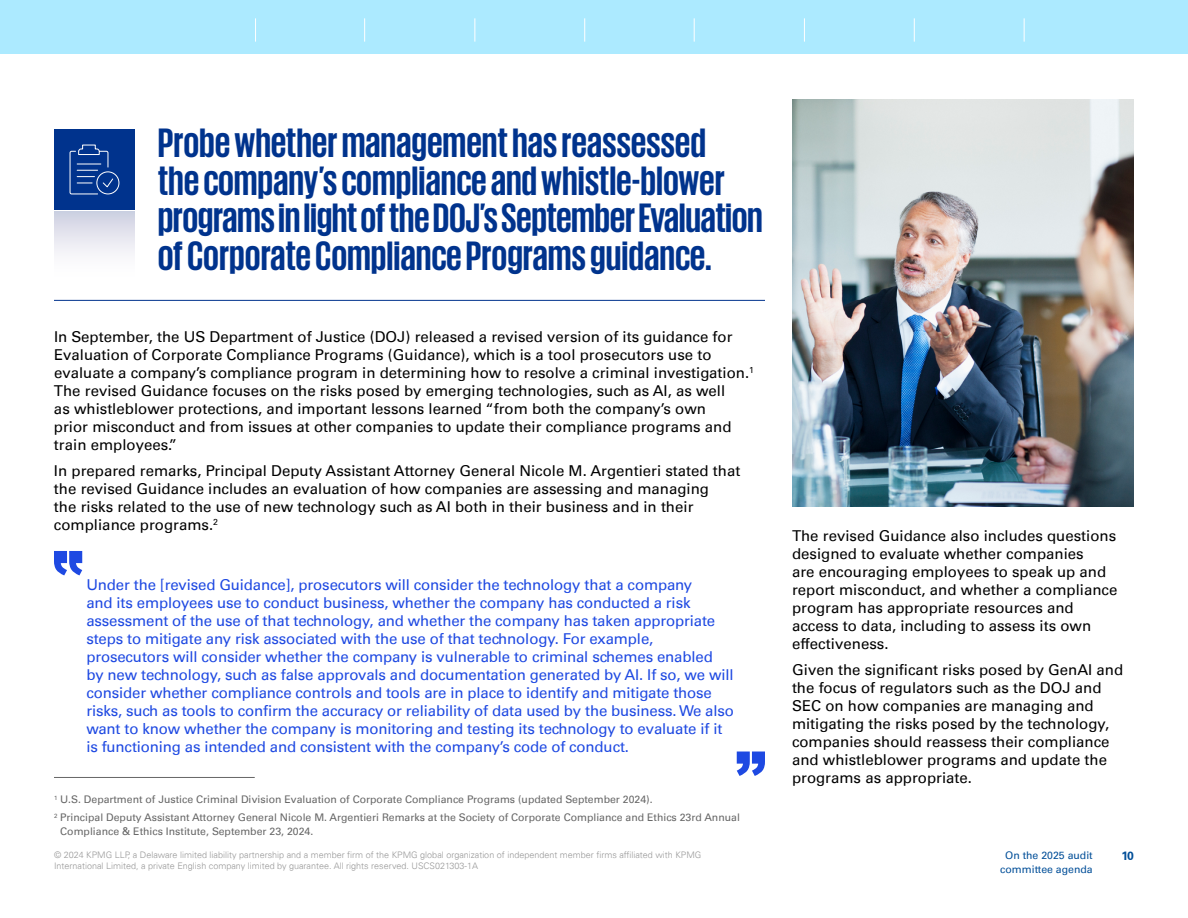
<style>
.page{position:relative;width:1188px;height:918px;background:#fff}
.page>*{position:absolute;margin:0;border:0;box-sizing:border-box;transform-origin:0 0}
.t1{font:700 42px/37.5px "KPMG";letter-spacing:-.005em;color:#00338d}
.t2{font:15px/18px "Univers 55 Roman";color:#000}
.t3{font:15px/18px "Univers 55 Roman";letter-spacing:-.01em;color:#1e49e2}
.t4{font:700 12px "Univers 65";color:#004e98}
.t5{font:10.5px/17.7px "Univers 55 Roman";color:#666}
.t6{font:10.5px "Univers 55 Roman";color:#004e98}
.t7{font:300 9px/10.8px "Univers 45";color:#989898}
</style>
<div class="page">
<div style="left:54px;top:129px;width:81px;height:81px;background:#00338d"></div>
<div style="left:54px;top:211px;width:81px;height:81px;background:linear-gradient(to bottom,#d4d5e5,#fff)"></div>
<img style="left:792px;top:99px;width:342px;height:408px">
<hr style="left:54px;top:300px;width:711px;height:1px;background:#00338d">
<svg style="left:69px;top:144px;width:51px;height:51px"></svg>
<svg style="left:54px;top:551px;width:28px;height:24px"></svg>
<svg style="left:737px;top:752px;width:28px;height:24px"></svg>
<hr style="left:54px;top:777px;width:201px;height:1px;background:#666">
<div style="left:0;top:0;width:1188px;height:54px;background:#aceaff"></div>
<svg style="left:255px;top:18px;width:1px;height:24px"></svg>
<svg style="left:364px;top:18px;width:1px;height:24px"></svg>
<svg style="left:475px;top:18px;width:1px;height:24px"></svg>
<svg style="left:584px;top:18px;width:1px;height:24px"></svg>
<svg style="left:694px;top:18px;width:1px;height:24px"></svg>
<svg style="left:804px;top:18px;width:1px;height:24px"></svg>
<svg style="left:914px;top:18px;width:1px;height:24px"></svg>
<svg style="left:1024px;top:18px;width:1px;height:24px"></svg>
<h1 class="t1" style="left:158px;top:123px;width:607px">Probe whether management has reassessed<br>the company’s compliance and whistle-blower programs in light of the DOJ’s September Evaluation of Corporate Compliance Programs guidance.</h1>
<p class="t2" style="left:54px;top:328px;width:702px">In September, the US Department of Justice (DOJ) released a revised version of its guidance for Evaluation of Corporate Compliance Programs (Guidance), which is a tool prosecutors use to evaluate a company’s compliance program in determining how to resolve a criminal investigation.<sup>1<br></sup>The revised Guidance focuses on the risks posed by emerging technologies, such as AI, as well<br>as whistleblower protections, and important lessons learned “from both the company’s own<br>prior misconduct and from issues at other companies to update their compliance programs and train employees.”</p>
<p class="t2" style="left:54px;top:462px;width:688px">In prepared remarks, Principal Deputy Assistant Attorney General Nicole M. Argentieri stated that the revised Guidance includes an evaluation of how companies are assessing and managing<br>the risks related to the use of new technology such as AI both in their business and in their compliance programs.<sup>2</sup></p>
<p class="t3" style="left:86px;top:575px;width:649px">Under the [revised Guidance], prosecutors will consider the technology that a company<br>and its employees use to conduct business, whether the company has conducted a risk assessment of the use of that technology, and whether the company has taken appropriate steps to mitigate any risk associated with the use of that technology. For example, prosecutors will consider whether the company is vulnerable to criminal schemes enabled<br>by new technology, such as false approvals and documentation generated by AI. If so, we will consider whether compliance controls and tools are in place to identify and mitigate those risks, such as tools to confirm the accuracy or reliability of data used by the business. We also want to know whether the company is monitoring and testing its technology to evaluate if it is functioning as intended and consistent with the company’s code of conduct.</p>
<p class="t2" style="left:792px;top:527px;width:327px">The revised Guidance also includes questions designed to evaluate whether companies<br>are encouraging employees to speak up and report misconduct, and whether a compliance program has appropriate resources and access to data, including to assess its own effectiveness.</p>
<p class="t2" style="left:792px;top:661px;width:333px">Given the significant risks posed by GenAI and the focus of regulators such as the DOJ and SEC on how companies are managing and mitigating the risks posed by the technology, companies should reassess their compliance and whistleblower programs and update the programs as appropriate.</p>
<p class="t5" style="left:54px;top:791px;width:687px"><sup>1</sup> U.S. Department of Justice Criminal Division Evaluation of Corporate Compliance Programs (updated September 2024).<br><sup>2</sup> Principal Deputy Assistant Attorney General Nicole M. Argentieri Remarks at the Society of Corporate Compliance and Ethics 23rd Annual</p>
<p class="t5" style="left:60px;top:822px;width:255px">Compliance &amp; Ethics Institute, September 23, 2024.</p>
<p class="t7" style="left:54px;top:849px;width:649px">© 2024 KPMG LLP, a Delaware limited liability partnership and a member firm of the KPMG global organization of independent member firms affiliated with KPMG<br>International Limited, a private English company limited by guarantee. All rights reserved. USCS021303-1A</p>
<p class="t6" style="left:1005px;top:849px;width:89px">On the 2025 audit</p>
<p class="t4" style="left:1121px;top:849px;width:14px">10</p>
<p class="t6" style="left:1000px;top:863px;width:94px">committee agenda</p>
</div>
